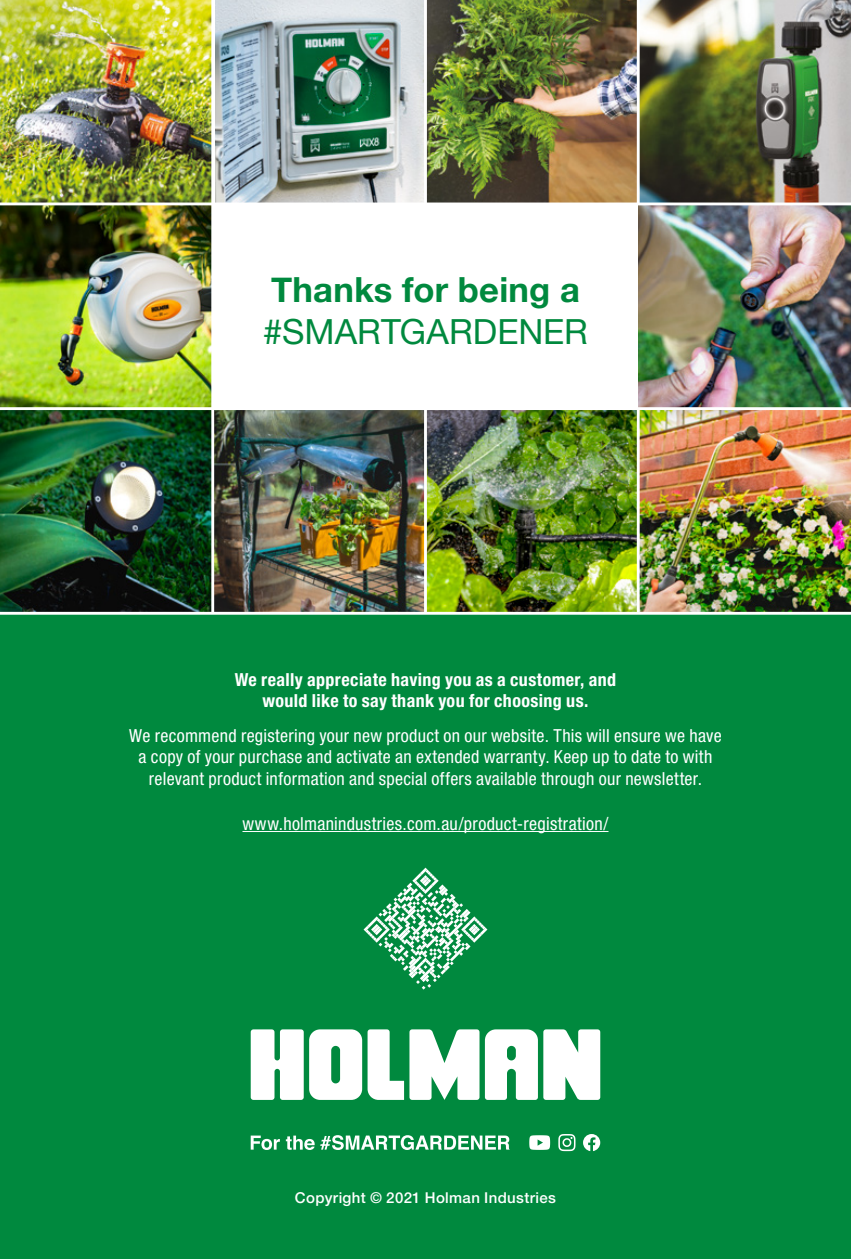
<style>
.page{position:relative;width:851px;height:1259px;background:#fff}
.page>*{position:absolute;margin:0;border:0;box-sizing:border-box;transform-origin:0 0}
.Slide_Title{font:700 34.5px "Helvetica Neue";letter-spacing:.005em;color:#00893e}
.Slide_Subtitle{font:34.5px "Helvetica Neue";color:#00893e}
.t1{font:condensed 18px/21.6px "Helvetica Neue LT Std";letter-spacing:.015em;color:#fff;text-align:center}
.t2{font:700 condensed 18px/21.6px "Helvetica Neue LT Std";letter-spacing:.02em;color:#fff;text-align:center}
.Body_text{font:500 15px "Helvetica Neue LT Std";letter-spacing:.025em;color:#fff}
</style>
<div class="page">
<img style="left:215px;top:0;width:635px;height:202px">
<img style="left:0;top:0;width:211px;height:407px">
<div style="left:0;top:601px;width:850px;height:658px;background:#00893e"></div>
<img style="left:639px;top:205px;width:211px;height:407px">
<hr style="left:242px;top:831px;width:366px;height:1px;background:#fff">
<svg style="left:363px;top:867px;width:124px;height:122px"></svg>
<svg style="left:251px;top:1029px;width:228px;height:71px"></svg>
<svg style="left:485px;top:1029px;width:115px;height:71px"></svg>
<svg style="left:251px;top:1135px;width:29px;height:15px"></svg>
<svg style="left:286px;top:1135px;width:28px;height:15px"></svg>
<svg style="left:320px;top:1135px;width:189px;height:15px"></svg>
<svg style="left:529px;top:1135px;width:21px;height:15px"></svg>
<svg style="left:558px;top:1134px;width:17px;height:17px"></svg>
<svg style="left:583px;top:1134px;width:17px;height:17px"></svg>
<img style="left:0;top:410px;width:636px;height:202px">
<hr style="left:211px;top:0;width:3px;height:613px;background:#fff">
<hr style="left:424px;top:0;width:3px;height:613px;background:#fff">
<hr style="left:636px;top:0;width:3px;height:613px;background:#fff">
<hr style="left:0;top:612px;width:850px;height:3px;background:#fff">
<hr style="left:0;top:202px;width:850px;height:3px;background:#fff">
<hr style="left:0;top:407px;width:850px;height:3px;background:#fff">
<p class="Slide_Title" style="left:271px;top:263px;width:310px">Thanks for being a</p>
<p class="Slide_Subtitle" style="left:263px;top:307px;width:326px">#SMARTGARDENER</p>
<p class="t2" style="left:235px;top:668px;width:383px">We really appreciate having you as a customer, and would like to say thank you for choosing us.</p>
<p class="t1" style="left:129px;top:724px;width:594px">We recommend registering your new product on our website. This will ensure we have a copy of your purchase and activate an extended warranty. Keep up to date to with relevant product information and special offers available through our newsletter.</p>
<p class="t1" style="left:242px;top:812px;width:367px">www.holmanindustries.com.au/product-registration/</p>
<p class="Body_text" style="left:295px;top:1188px;width:263px">Copyright © 2021 Holman Industries</p>
</div>
